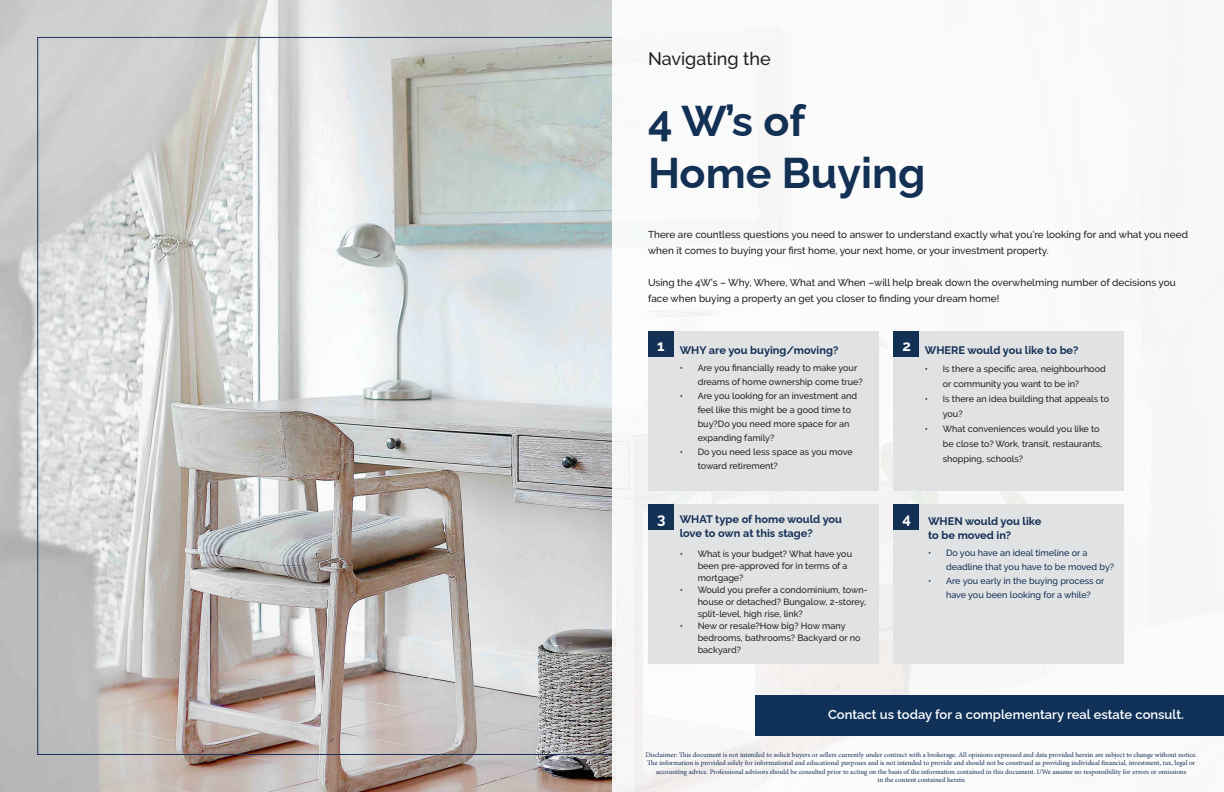
<style>
.page{position:relative;width:1224px;height:792px;background:#fff}
.page>*{position:absolute;margin:0;border:0;box-sizing:border-box;transform-origin:0 0}
.t1{font:700 43px/51.6px "Raleway";color:#133055}
.t2{font:500 18px "Raleway";color:#231f20}
.t3{font:700 15px "Raleway";color:#fff}
.t4{font:600 13px "Raleway";color:#fff}
.t5{font:700 11px/14px "Raleway";color:#133055}
.t6{font:500 10px/16px "Raleway";color:#231f20}
.t7{font:500 9px/12px "Raleway";color:#231f20}
.t8{font:500 9px/14px "Raleway";color:#133055}
.t9{font:7px/8.4px "Minion Pro";letter-spacing:-.005em;color:#1a3156;text-align:center}
</style>
<div class="page">
<img style="left:0;top:0;width:612px;height:792px">
<hr style="left:38px;top:37px;width:574px;height:1px;background:#1a3156">
<hr style="left:37px;top:37px;width:1px;height:718px;background:#1a3156">
<hr style="left:37px;top:754px;width:575px;height:1px;background:#1a3156">
<div style="left:755px;top:695px;width:469px;height:41px;background:#103259"></div>
<div style="left:648px;top:331px;width:230px;height:160px;background:#e1e2e4"></div>
<div style="left:648px;top:331px;width:26px;height:25px;background:#133055"></div>
<div style="left:648px;top:504px;width:230px;height:160px;background:#e1e2e4"></div>
<div style="left:648px;top:504px;width:26px;height:26px;background:#133055"></div>
<div style="left:893px;top:504px;width:230px;height:160px;background:#e1e2e4"></div>
<div style="left:893px;top:504px;width:26px;height:26px;background:#133055"></div>
<div style="left:893px;top:331px;width:230px;height:160px;background:#e1e2e4"></div>
<div style="left:893px;top:331px;width:26px;height:25px;background:#133055"></div>
<p class="t2" style="left:648px;top:48px;width:124px">Navigating the</p>
<p class="t1" style="left:648px;top:91px;width:279px">4 W’s of<br>Home Buying</p>
<p class="t6" style="left:648px;top:226px;width:542px">There are countless questions you need to answer to understand exactly what you’re looking for and what you need when it comes to buying your first home, your next home, or your investment property.</p>
<p class="t6" style="left:648px;top:274px;width:529px">Using the 4W’s – Why, Where, What and When –will help break down the overwhelming number of decisions you face when buying a property an get you closer to finding your dream home!</p>
<p class="t3" style="left:657px;top:334px;width:9px">1</p>
<p class="t5" style="left:680px;top:342px;width:160px">WHY are you buying/moving?</p>
<p class="t7" style="left:698px;top:361px;width:167px;line-height:14px;text-indent:-18px">• Are you financially ready to make your dreams of home ownership come true?</p>
<p class="t7" style="left:698px;top:389px;width:161px;line-height:14px;text-indent:-18px">• Are you looking for an investment and feel like this might be a good time to buy?Do you need more space for an expanding family?</p>
<p class="t7" style="left:698px;top:445px;width:157px;line-height:14px;text-indent:-18px">• Do you need less space as you move toward retirement?</p>
<p class="t3" style="left:902px;top:334px;width:10px">2</p>
<p class="t5" style="left:925px;top:342px;width:155px">WHERE would you like to be?</p>
<p class="t7" style="left:943px;top:362px;width:164px;line-height:15px;text-indent:-18px">• Is there a specific area, neighbourhood or community you want to be in?</p>
<p class="t7" style="left:943px;top:392px;width:168px;line-height:15px;text-indent:-18px">• Is there an idea building that appeals to you?</p>
<p class="t7" style="left:943px;top:422px;width:161px;line-height:15px;text-indent:-18px">• What conveniences would you like to be close to? Work, transit, restaurants, shopping, schools?</p>
<p class="t5" style="left:680px;top:511px;width:164px">WHAT type of home would you love to own at this stage?</p>
<p class="t7" style="left:698px;top:548px;width:156px;text-indent:-18px">• What is your budget? What have you been pre-approved for in terms of a mortgage?</p>
<p class="t7" style="left:698px;top:584px;width:171px;text-indent:-18px">• Would you prefer a condominium, town&shy;house or detached? Bungalow, 2-storey, split-level, high rise, link?</p>
<p class="t7" style="left:698px;top:620px;width:164px;text-indent:-18px">• New or resale?How big? How many bedrooms, bathrooms? Backyard or no backyard?</p>
<p class="t3" style="left:657px;top:507px;width:10px">3</p>
<p class="t5" style="left:928px;top:513px;width:115px">WHEN would you like to be moved in?</p>
<p class="t8" style="left:946px;top:546px;width:170px;text-indent:-18px">• Do you have an ideal timeline or a deadline that you have to be moved by?</p>
<p class="t8" style="left:928px;top:574px;width:178px;text-align:center">• Are you early in the buying process or have you been looking for a while?</p>
<p class="t3" style="left:902px;top:507px;width:10px">4</p>
<p class="t4" style="left:828px;top:704px;width:357px">Contact us today for a complementary real estate consult.</p>
<p class="t9" style="left:645px;top:751px;width:553px">Disclaimer: This document is not intended to solicit buyers or sellers currently under contract with a brokerage. All opinions expressed and data provided herein are subject to change without notice.<br>The information is provided solely for informational and educational purposes and is not intended to provide and should not be construed as providing individual financial, investment, tax, legal or accounting advice. Professional advisors should be consulted prior to acting on the basis of the information contained in this document. I/We assume no responsibility for errors or omissions</p>
<p class="t9" style="left:877px;top:776px;width:89px">in the content contained herein</p>
</div>
